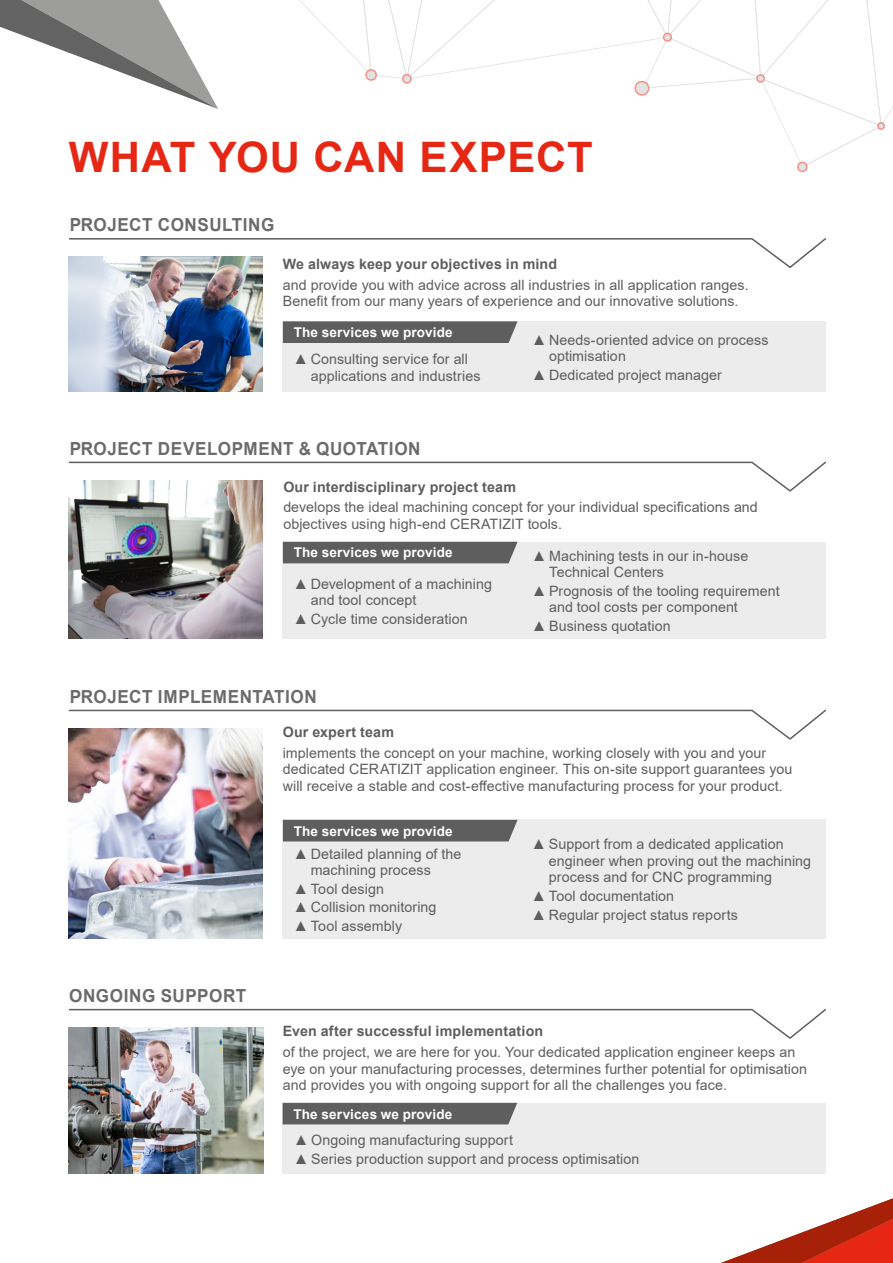
<style>
.page{position:relative;width:893px;height:1263px;background:#fff}
.page>*{position:absolute;margin:0;border:0;box-sizing:border-box;transform-origin:0 0}
.t1{font:700 42px "Arial";letter-spacing:.025em;color:#e52713}
.t2{font:700 18px "Arial";letter-spacing:.03em;color:#5f5e5e;scale:.95 1}
.t3{font:14.25px/16.5px "Arial";letter-spacing:.005em;color:#5f5e5e}
.t4{font:700 14.25px "Arial";letter-spacing:.01em;color:#5f5e5e}
.t5{font:700 13.5px "Arial";letter-spacing:.015em;color:#fff}
</style>
<div class="page">
<svg style="left:299px;top:0;width:594px;height:173px"></svg>
<svg style="left:721px;top:1198px;width:172px;height:65px"></svg>
<svg style="left:0;top:0;width:218px;height:109px"></svg>
<img style="left:68px;top:269px;width:195px;height:123px">
<svg style="left:68px;top:238px;width:758px;height:31px"></svg>
<img style="left:69px;top:493px;width:194px;height:146px">
<img style="left:68px;top:741px;width:195px;height:198px">
<svg style="left:68px;top:461px;width:758px;height:32px"></svg>
<img style="left:68px;top:1040px;width:195px;height:133px">
<svg style="left:68px;top:709px;width:758px;height:32px"></svg>
<svg style="left:68px;top:1008px;width:758px;height:32px"></svg>
<div style="left:283px;top:321px;width:543px;height:71px;background:#ececec"></div>
<div style="left:283px;top:321px;width:235px;height:22px;background:#5f5e5e"></div>
<div style="left:283px;top:542px;width:543px;height:97px;background:#ececec"></div>
<div style="left:283px;top:820px;width:543px;height:119px;background:#ececec"></div>
<div style="left:283px;top:542px;width:235px;height:21px;background:#5f5e5e"></div>
<div style="left:283px;top:820px;width:235px;height:21px;background:#5f5e5e"></div>
<div style="left:282px;top:1103px;width:544px;height:70px;background:#ececec"></div>
<div style="left:283px;top:1103px;width:234px;height:21px;background:#5f5e5e"></div>
<h1 class="t1" style="left:69px;top:128px;width:526px">WHAT YOU CAN EXPECT</h1>
<p class="t2" style="left:69px;top:212px;width:218px">PROJECT CONSULTING</p>
<p class="t4" style="left:283px;top:254px;width:276px">We always keep your objectives in mind</p>
<p class="t3" style="left:283px;top:277px;width:467px">and provide you with advice across all industries in all application ranges.<br>Benefit from our many years of experience and our innovative solutions.</p>
<p class="t5" style="left:294px;top:323px;width:161px">The services we provide</p>
<p class="t3" style="left:311px;top:351px;width:171px;text-indent:-17px">▲ Consulting service for all applications and industries</p>
<p class="t3" style="left:549px;top:331px;width:221px;text-indent:-17px">▲ Needs-oriented advice on process optimisation</p>
<p class="t3" style="left:532px;top:366px;width:191px">▲ Dedicated project manager</p>
<p class="t2" style="left:69px;top:436px;width:372px">PROJECT DEVELOPMENT &amp; QUOTATION</p>
<p class="t4" style="left:283px;top:477px;width:234px">Our interdisciplinary project team</p>
<p class="t3" style="left:283px;top:499px;width:476px">develops the ideal machining concept for your individual specifications and objectives using high-end CERATIZIT tools.</p>
<p class="t3" style="left:549px;top:547px;width:201px;text-indent:-17px">▲ Machining tests in our in-house<br>Technical Centers</p>
<p class="t3" style="left:549px;top:582px;width:232px;text-indent:-17px">▲ Prognosis of the tooling requirement and tool costs per component</p>
<p class="t3" style="left:532px;top:617px;width:140px">▲ Business quotation</p>
<p class="t5" style="left:294px;top:543px;width:161px">The services we provide</p>
<p class="t3" style="left:311px;top:575px;width:183px;text-indent:-17px">▲ Development of a machining and tool concept</p>
<p class="t3" style="left:294px;top:610px;width:176px">▲ Cycle time consideration</p>
<p class="t2" style="left:69px;top:684px;width:262px">PROJECT IMPLEMENTATION</p>
<p class="t4" style="left:283px;top:722px;width:113px">Our expert team</p>
<p class="t3" style="left:283px;top:744px;width:511px">implements the concept on your machine, working closely with you and your dedicated CERATIZIT application engineer. This on-site support guarantees you will receive a stable and cost-effective manufacturing process for your product.</p>
<p class="t2" style="left:69px;top:983px;width:188px">ONGOING SUPPORT</p>
<p class="t5" style="left:294px;top:821px;width:161px">The services we provide</p>
<p class="t3" style="left:311px;top:845px;width:152px;text-indent:-17px">▲ Detailed planning of the machining process</p>
<p class="t3" style="left:294px;top:880px;width:92px">▲ Tool design</p>
<p class="t3" style="left:294px;top:899px;width:144px">▲ Collision monitoring</p>
<p class="t3" style="left:294px;top:917px;width:110px">▲ Tool assembly</p>
<p class="t3" style="left:549px;top:836px;width:264px;text-indent:-17px">▲ Support from a dedicated application engineer when proving out the machining process and for CNC programming</p>
<p class="t3" style="left:532px;top:888px;width:144px">▲ Tool documentation</p>
<p class="t3" style="left:532px;top:906px;width:208px">▲ Regular project status reports</p>
<p class="t4" style="left:283px;top:1021px;width:262px">Even after successful implementation</p>
<p class="t3" style="left:283px;top:1044px;width:526px">of the project, we are here for you. Your dedicated application engineer keeps an eye on your manufacturing processes, determines further potential for optimisation and provides you with ongoing support for all the challenges you face.</p>
<p class="t5" style="left:293px;top:1104px;width:161px">The services we provide</p>
<p class="t3" style="left:294px;top:1132px;width:221px">▲ Ongoing manufacturing support</p>
<p class="t3" style="left:294px;top:1151px;width:347px">▲ Series production support and process optimisation</p>
</div>
